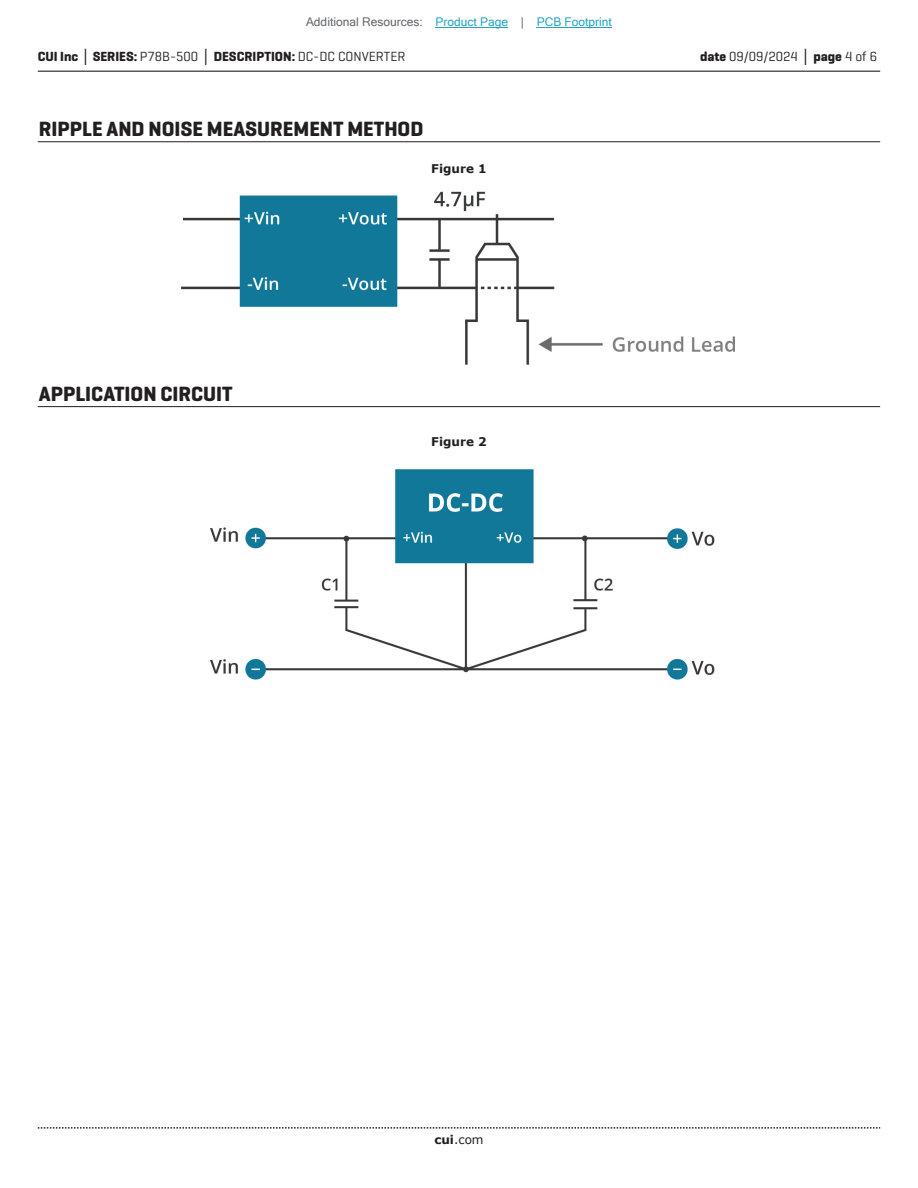
<style>
.page{position:relative;width:918px;height:1188px;background:#fff}
.page>*{position:absolute;margin:0;border:0;box-sizing:border-box;transform-origin:0 0}
.t1{font:700 21px "Geogrotesque";color:#231f20}
.t2{font:700 13.5px "Geogrotesque";color:#231f20}
.t3{font:13.5px "Geogrotesque";color:#231f20}
.t4{font:12px "Microsoft Sans Serif";color:#23a4c6}
.t5{font:700 12px "Verdana";color:#231f20}
.t6{font:12px "Verdana";color:#231f20}
.s1{color:#63676b}
.s2{font-family:"Verdana"}
.s3{font-weight:400}
.s4{font-weight:700}
.s5{font-family:"Verdana";font-weight:700}
</style>
<div class="page">
<hr style="left:38px;top:71px;width:842px;height:1px;background:#231f20">
<svg style="left:38px;top:1127px;width:842px;height:2px"></svg>
<hr style="left:38px;top:141px;width:842px;height:1px;background:#231f20">
<img style="left:182px;top:191px;width:553px;height:173px">
<hr style="left:38px;top:406px;width:842px;height:1px;background:#231f20">
<img style="left:210px;top:470px;width:505px;height:210px">
<hr style="left:436px;top:27px;width:72px;height:1px;background:#23a4c6">
<hr style="left:537px;top:27px;width:75px;height:1px;background:#23a4c6">
<p class="t4" style="left:306px;top:15px;width:307px"><span class="s1">Additional Resources:</span> Product Page <span class="s1">|</span> PCB Footprint</p>
<p class="t2" style="left:38px;top:48px;width:369px">CUI Inc <span class="s2">│</span> SERIES: <span class="s3">P78B-500</span> <span class="s2">│</span> DESCRIPTION: <span class="s3">DC-DC CONVERTER</span></p>
<p class="t3" style="left:700px;top:48px;width:179px"><span class="s4">date</span> 09/09/2024 <span class="s5">│</span> <span class="s4">page</span> 4 of 6</p>
<h1 class="t1" style="left:39px;top:116px;width:386px">RIPPLE AND NOISE MEASUREMENT METHOD</h1>
<p class="t5" style="left:431px;top:161px;width:57px">Figure 1</p>
<h1 class="t1" style="left:39px;top:380px;width:195px">APPLICATION CIRCUIT</h1>
<p class="t5" style="left:431px;top:433px;width:57px">Figure 2</p>
<p class="t6" style="left:434px;top:1131px;width:51px"><span class="s4">cui</span>.com</p>
</div>
